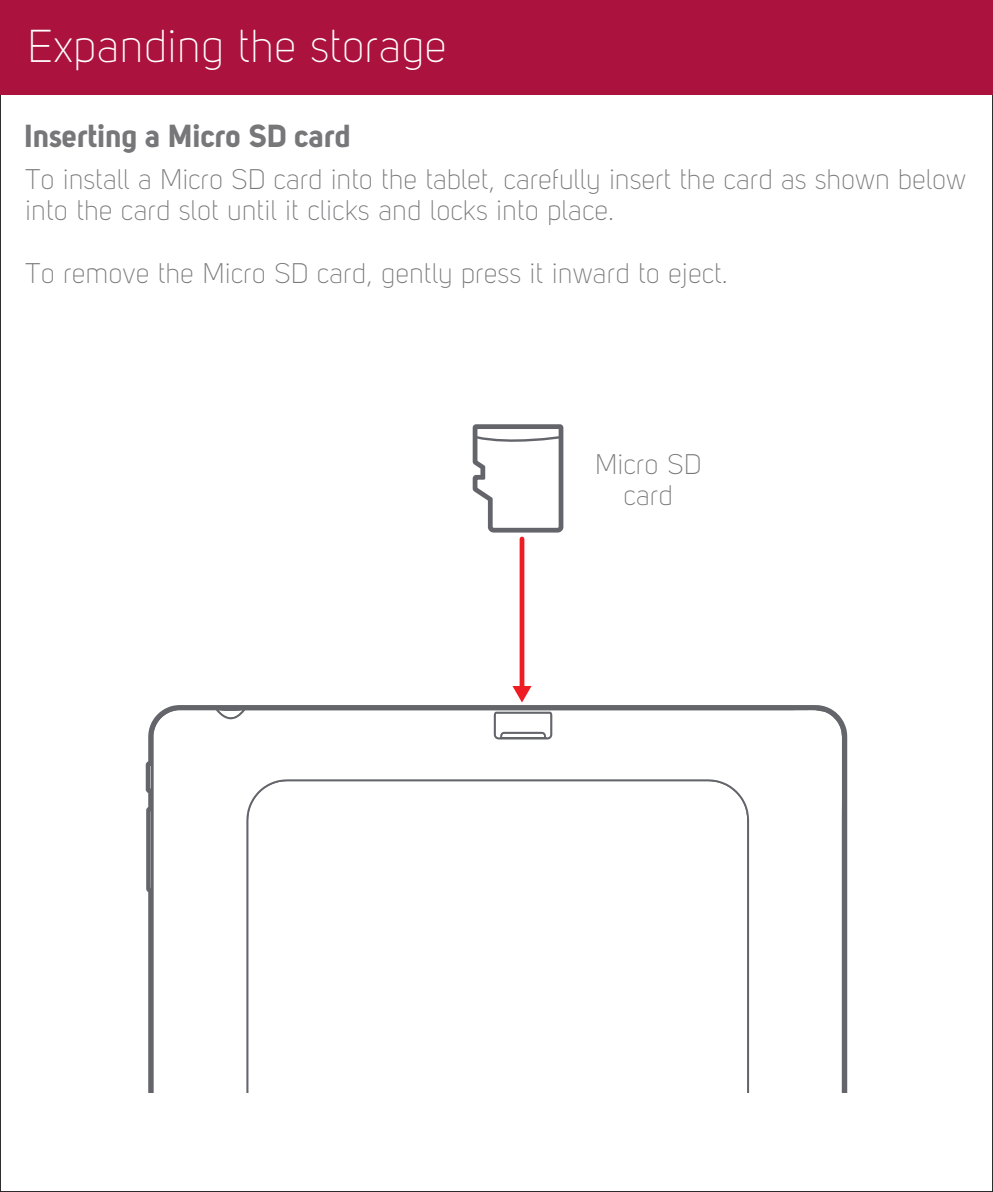
<style>
.page{position:relative;width:993px;height:1192px;background:#fff}
.page>*{position:absolute;margin:0;border:0;box-sizing:border-box;transform-origin:0 0}
.t1{font:45.5px "Uni Sans Light";color:#fff}
.t2{font:31.5px "Uni Sans Bold";color:#77777a}
.t3{font:28px/31.5px "Uni Sans Light";color:#77777a;text-align:center}
</style>
<div class="page">
<div style="left:0;top:0;width:993px;height:95px;background:#ab123d"></div>
<svg style="left:473px;top:424px;width:90px;height:108px"></svg>
<hr style="left:520px;top:539px;width:4px;height:149px;background:#ee1d23">
<svg style="left:512px;top:686px;width:20px;height:16px"></svg>
<svg style="left:148px;top:804px;width:2px;height:86px"></svg>
<div style="left:148px;top:763px;width:5px;height:27px;background:#63656a"></div>
<svg style="left:150px;top:706px;width:696px;height:386px"></svg>
<h1 class="t1" style="left:27px;top:21px;width:421px">Expanding the storage</h1>
<p class="t2" style="left:25px;top:116px;width:327px">Inserting a Micro SD card</p>
<p class="t3" style="left:25px;top:163px;width:942px;text-align:left">To install a Micro SD card into the tablet, carefully insert the card as shown below into the card slot until it clicks and locks into place.</p>
<p class="t3" style="left:25px;top:258px;width:704px">To remove the Micro SD card, gently press it inward to eject.</p>
<p class="t3" style="left:595px;top:448px;width:107px">Micro SD card</p>
</div>
